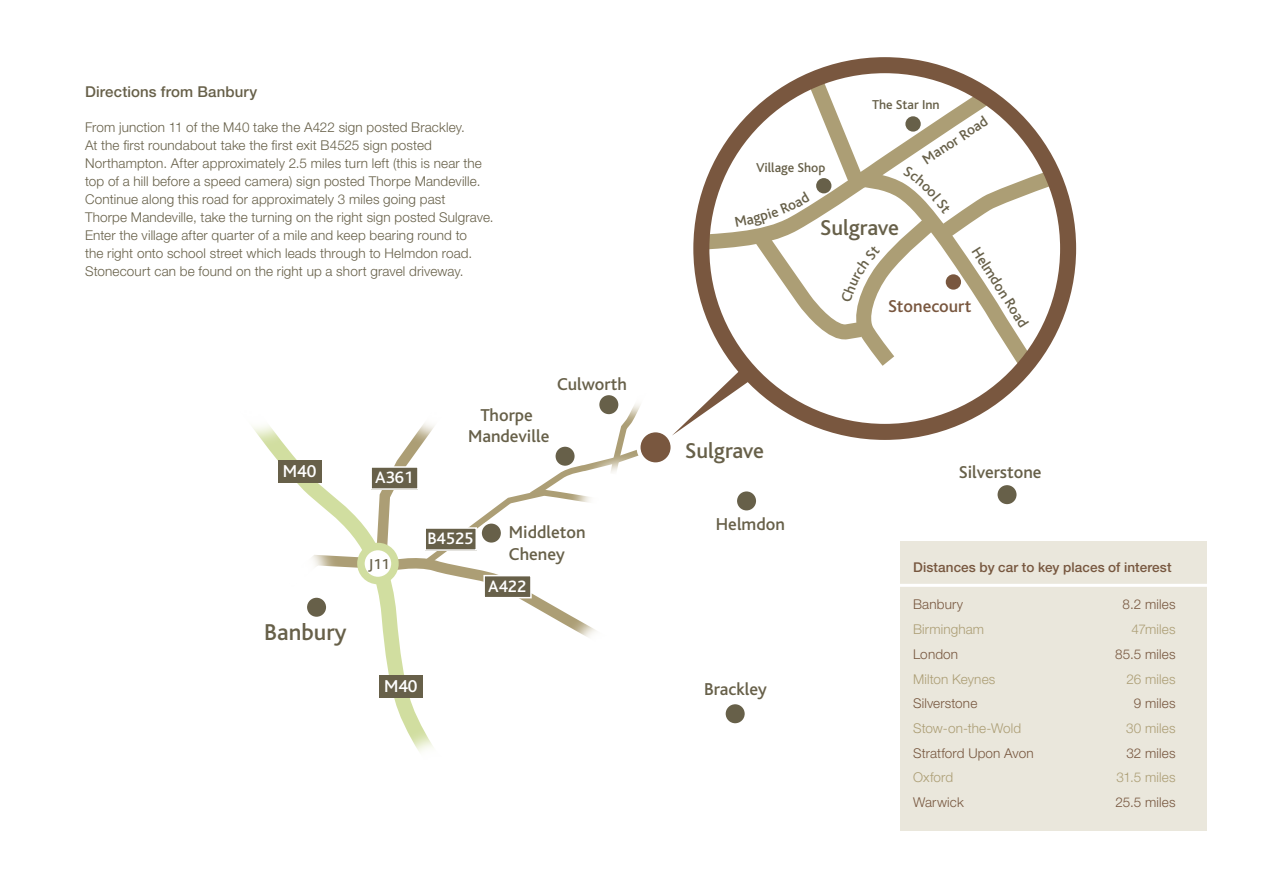
<style>
.page{position:relative;width:1263px;height:893px;background:#fff}
.page>*{position:absolute;margin:0;border:0;box-sizing:border-box;transform-origin:0 0}
.t1{font:500 24px "Bliss";color:#676049}
.t2{font:500 22.5px "Bliss";color:#676049}
.t3{font:500 18px/21.6px "Bliss";color:#676049}
.t4{font:500 18px "Bliss";color:#79573f}
.t5{font:500 18px "Bliss";color:#fff}
.t6{font:500 17.25px "Bliss";color:#fff}
.t7{font:500 15px "Bliss";color:#676049}
.t8{font:500 15px "Helvetica Neue LT";letter-spacing:.01em;color:#676049}
.t9{font:300 13.5px/18px "Helvetica Neue LT";letter-spacing:.01em;color:#676049}
.t10{font:300 13.5px "Helvetica Neue LT";letter-spacing:.01em;color:#77573f}
.t11{font:300 13.5px "Helvetica Neue LT";letter-spacing:.01em;color:#ac9e75}
.t12{font:500 13.5px "Helvetica Neue LT";letter-spacing:.005em;color:#77573f}
.t13{font:500 13.5px "Bliss";color:#676049}
</style>
<div class="page">
<svg style="left:379px;top:490px;width:147px;height:172px"></svg>
<img style="left:520px;top:565px;width:76px;height:97px">
<img style="left:394px;top:698px;width:39px;height:54px">
<img style="left:252px;top:425px;width:67px;height:59px">
<img style="left:298px;top:484px;width:81px;height:112px">
<img style="left:348px;top:423px;width:86px;height:67px">
<img style="left:526px;top:481px;width:70px;height:121px">
<img style="left:548px;top:412px;width:90px;height:134px">
<div style="left:306px;top:596px;width:21px;height:22px;background:#676049;border-radius:50%"></div>
<div style="left:304px;top:595px;width:25px;height:24px;border:3px solid #fff;border-radius:50%"></div>
<div style="left:996px;top:484px;width:22px;height:21px;background:#676049;border-radius:50%"></div>
<div style="left:995px;top:483px;width:24px;height:24px;border:3px solid #fff;border-radius:50%"></div>
<div style="left:598px;top:394px;width:22px;height:21px;background:#676049;border-radius:50%"></div>
<div style="left:597px;top:393px;width:24px;height:24px;border:3px solid #fff;border-radius:50%"></div>
<div style="left:724px;top:703px;width:22px;height:21px;background:#676049;border-radius:50%"></div>
<div style="left:723px;top:702px;width:24px;height:24px;border:3px solid #fff;border-radius:50%"></div>
<div style="left:554px;top:445px;width:22px;height:22px;background:#676049;border-radius:50%"></div>
<div style="left:553px;top:444px;width:24px;height:24px;border:3px solid #fff;border-radius:50%"></div>
<div style="left:736px;top:490px;width:21px;height:22px;background:#676049;border-radius:50%"></div>
<div style="left:734px;top:489px;width:24px;height:24px;border:3px solid #fff;border-radius:50%"></div>
<div style="left:481px;top:522px;width:21px;height:22px;background:#676049;border-radius:50%"></div>
<div style="left:479px;top:521px;width:24px;height:24px;border:3px solid #fff;border-radius:50%"></div>
<div style="left:278px;top:460px;width:44px;height:23px;background:#676049"></div>
<div style="left:379px;top:675px;width:44px;height:23px;background:#676049"></div>
<div style="left:484px;top:576px;width:47px;height:22px;background:#676049"></div>
<div style="left:483px;top:575px;width:49px;height:23px;border:2px solid #fff"></div>
<div style="left:371px;top:467px;width:47px;height:22px;background:#676049"></div>
<div style="left:370px;top:466px;width:49px;height:24px;border:2px solid #fff"></div>
<div style="left:425px;top:528px;width:51px;height:22px;background:#676049"></div>
<div style="left:424px;top:527px;width:53px;height:24px;border:2px solid #fff"></div>
<div style="left:638px;top:430px;width:34px;height:34px;background:#79573f;border-radius:50%"></div>
<div style="left:636px;top:428px;width:38px;height:38px;border:4px solid #fff;border-radius:50%"></div>
<div style="left:900px;top:542px;width:306px;height:289px;background:#eae7dc"></div>
<hr style="left:892px;top:584px;width:325px;height:3px;background:#fff">
<svg style="left:672px;top:65px;width:396px;height:371px"></svg>
<p class="t8" style="left:85px;top:83px;width:174px">Directions from Banbury</p>
<p class="t9" style="left:85px;top:118px;width:398px">From junction 11 of the M40 take the A422 sign posted Brackley.<br>At the first roundabout take the first exit B4525 sign posted Northampton. After approximately 2.5 miles turn left (this is near the top of a hill before a speed camera) sign posted Thorpe Mandeville.<br>Continue along this road for approximately 3 miles going past</p>
<p class="t9" style="left:85px;top:208px;width:410px">Thorpe Mandeville, take the turning on the right sign posted Sulgrave.</p>
<p class="t9" style="left:85px;top:226px;width:389px">Enter the village after quarter of a mile and keep bearing round to the right onto school street which leads through to Helmdon road.<br>Stonecourt can be found on the right up a short gravel driveway.</p>
<p class="t5" style="left:283px;top:461px;width:35px">M40</p>
<p class="t6" style="left:375px;top:468px;width:40px">A361</p>
<p class="t3" style="left:468px;top:404px;width:83px;text-align:center">Thorpe<br>Mandeville</p>
<p class="t3" style="left:557px;top:373px;width:71px">Culworth</p>
<p class="t1" style="left:264px;top:620px;width:84px">Banbury</p>
<p class="t7" style="left:369px;top:556px;width:22px">J11</p>
<p class="t6" style="left:427px;top:529px;width:48px">B4525</p>
<p class="t3" style="left:509px;top:522px;width:78px">Middleton<br>Cheney</p>
<p class="t6" style="left:488px;top:577px;width:40px">A422</p>
<p class="t5" style="left:384px;top:676px;width:35px">M40</p>
<p class="t13" style="left:756px;top:161px;width:71px">Village Shop</p>
<p class="t13" style="left:872px;top:97px;width:69px">The Star Inn</p>
<p class="t7" style="left:919px;top:154px;width:76px;rotate:-33deg">Manor Road</p>
<p class="t2" style="left:820px;top:216px;width:80px">Sulgrave</p>
<p class="t2" style="left:685px;top:439px;width:80px">Sulgrave</p>
<p class="t3" style="left:716px;top:514px;width:70px">Helmdon</p>
<p class="t3" style="left:704px;top:678px;width:64px">Brackley</p>
<p class="t7" style="left:982px;top:244px;width:93px;rotate:58deg">Helmdon Road</p>
<p class="t4" style="left:888px;top:296px;width:85px">Stonecourt</p>
<p class="t3" style="left:959px;top:462px;width:84px">Silverstone</p>
<p class="t12" style="left:913px;top:559px;width:260px">Distances by car to key places of interest</p>
<p class="t10" style="left:913px;top:596px;width:52px">Banbury</p>
<p class="t10" style="left:1122px;top:596px;width:54px">8.2 miles</p>
<p class="t11" style="left:913px;top:621px;width:73px">Birmingham</p>
<p class="t11" style="left:1131px;top:621px;width:46px">47miles</p>
<p class="t10" style="left:913px;top:646px;width:47px">London</p>
<p class="t10" style="left:1115px;top:646px;width:62px">85.5 miles</p>
<p class="t11" style="left:913px;top:670px;width:84px">Milton Keynes</p>
<p class="t11" style="left:1126px;top:670px;width:51px">26 miles</p>
<p class="t10" style="left:913px;top:695px;width:66px">Silverstone</p>
<p class="t10" style="left:1134px;top:695px;width:43px">9 miles</p>
<p class="t11" style="left:913px;top:720px;width:110px">Stow-on-the-Wold</p>
<p class="t11" style="left:1126px;top:720px;width:51px">30 miles</p>
<p class="t10" style="left:913px;top:745px;width:122px">Stratford Upon Avon</p>
<p class="t10" style="left:1126px;top:745px;width:51px">32 miles</p>
<p class="t11" style="left:913px;top:769px;width:42px">Oxford</p>
<p class="t11" style="left:1116px;top:769px;width:60px">31.5 miles</p>
<p class="t10" style="left:913px;top:794px;width:52px">Warwick</p>
<p class="t10" style="left:1115px;top:794px;width:61px">25.5 miles</p>
</div>
